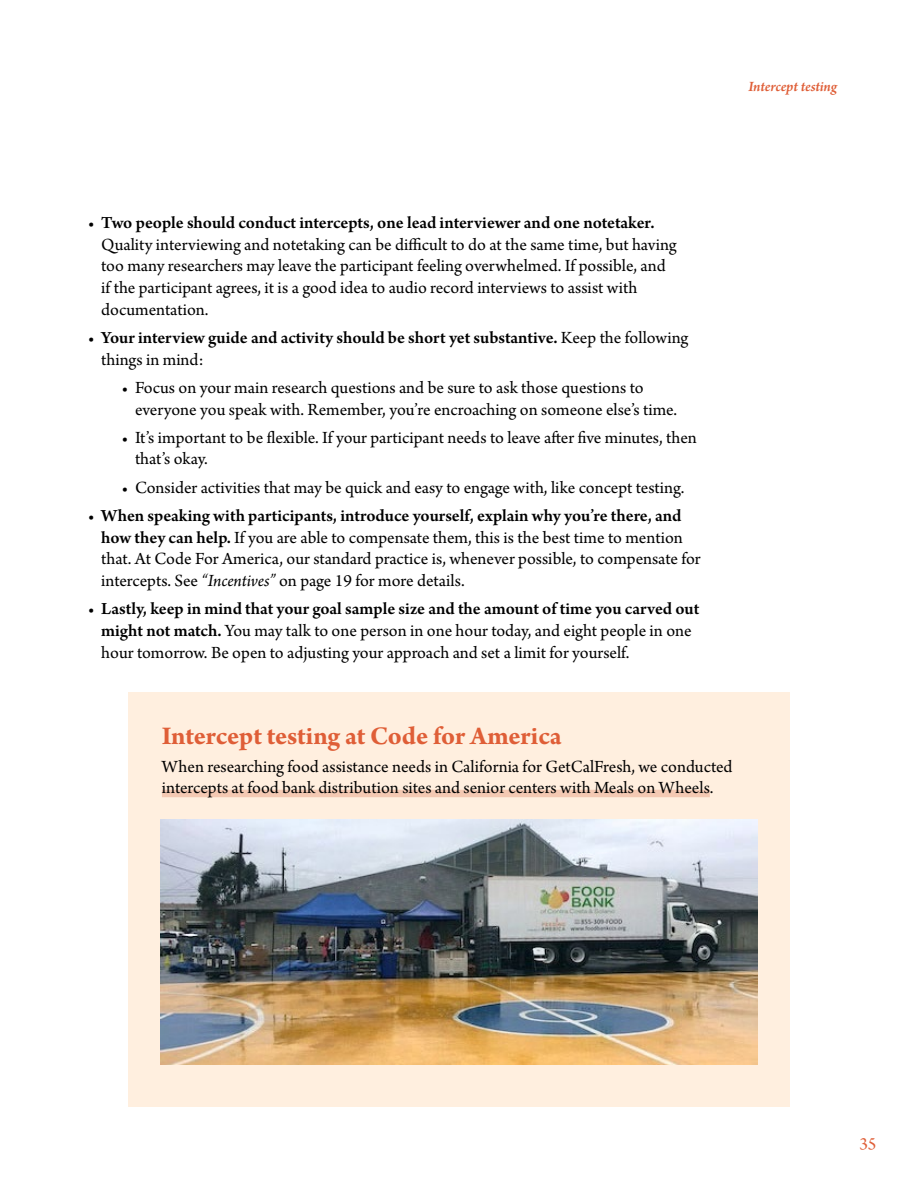
<style>
.page{position:relative;width:918px;height:1188px;background:#fff}
.page>*{position:absolute;margin:0;border:0;box-sizing:border-box;transform-origin:0 0}
.Callbox_Top_Title{font:700 27px "Arno Pro";letter-spacing:-.005em;color:#df5e37}
.Callout_Box_Text{font:18px/21.6px "Arno Pro";color:#000}
.t1{font:600 18px/21.6px "Arno Pro";color:#000}
.t2{font:18px "Arno Pro";color:#df5e37}
.t3{font:italic 600 15px "Arno Pro";letter-spacing:-.005em;color:#df5e37}
.s1{font-weight:600}
.s2{font-weight:400}
.s3{font-style:italic}
.s4{color:#000101}
</style>
<div class="page">
<div style="left:128px;top:693px;width:662px;height:414px;background:#ffefdf"></div>
<div style="left:162px;top:790px;width:548px;height:7px;background:#f4c9b3"></div>
<img style="left:160px;top:819px;width:598px;height:246px">
<p class="t3" style="left:749px;top:78px;width:90px">Intercept testing</p>
<p class="Callout_Box_Text" style="left:101px;top:213px;width:577px;text-indent:-14px">• <span class="s1">Two people should conduct intercepts, one lead interviewer and one notetaker.<br></span>Quality interviewing and notetaking can be difficult to do at the same time, but having too many researchers may leave the participant feeling overwhelmed. If possible, and if the participant agrees, it is a good idea to audio record interviews to assist with documentation.</p>
<p class="t1" style="left:101px;top:328px;width:589px;text-indent:-14px"><span class="s2">•</span> Your interview guide and activity should be short yet substantive. <span class="s2">Keep the following things in mind:</span></p>
<p class="Callout_Box_Text" style="left:135px;top:378px;width:544px;text-indent:-14px">• Focus on your main research questions and be sure to ask those questions to everyone you speak with. Remember, you’re encroaching on someone else’s time.</p>
<p class="Callout_Box_Text" style="left:135px;top:428px;width:563px;text-indent:-14px">• It’s important to be flexible. If your participant needs to leave after five minutes, then that’s okay.</p>
<p class="Callout_Box_Text" style="left:122px;top:478px;width:565px">• Consider activities that may be quick and easy to engage with, like concept testing.</p>
<p class="Callout_Box_Text" style="left:101px;top:506px;width:601px;text-indent:-14px">• <span class="s1">When speaking with participants, introduce yourself, explain why you’re there, and how they can help.</span> If you are able to compensate them, this is the best time to mention that. At Code For America, our standard practice is, whenever possible, to compensate for intercepts. See <span class="s3">“Incentives”</span> on page 19 for more details.</p>
<p class="Callout_Box_Text" style="left:101px;top:599px;width:600px;text-indent:-14px">• <span class="s1">Lastly, keep in mind that your goal sample size and the amount of time you carved out might not match.</span> You may talk to one person in one hour today, and eight people in one hour tomorrow. Be open to adjusting your approach and set a limit for yourself.</p>
<p class="Callbox_Top_Title" style="left:162px;top:720px;width:401px">Intercept testing at Code for America</p>
<p class="Callout_Box_Text" style="left:162px;top:757px;width:572px">When researching food assistance needs in California for GetCalFresh, we conducted <span class="s4">intercepts at food bank distribution sites and senior centers with Meals on Wheels</span>.</p>
<p class="t2" style="left:859px;top:1133px;width:19px">35</p>
</div>
